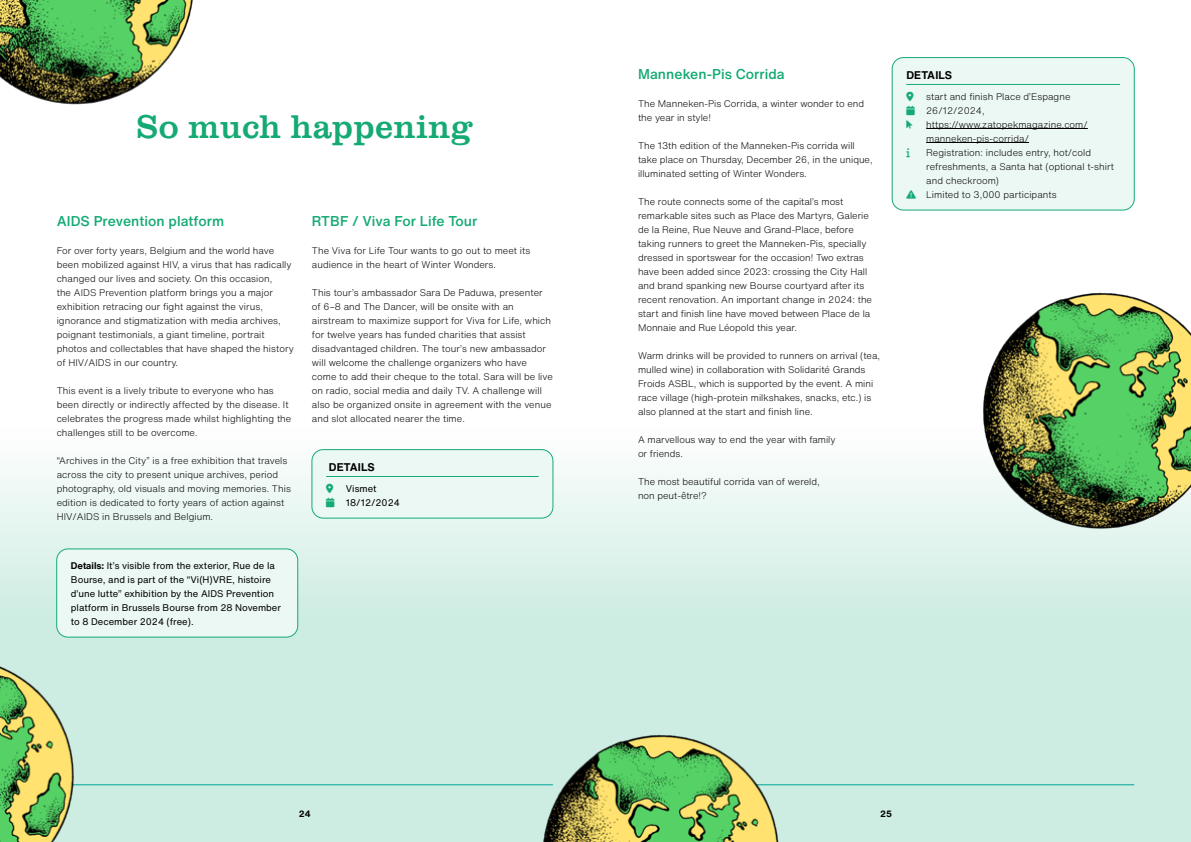
<style>
.page{position:relative;width:1191px;height:842px;background:#fff}
.page>*{position:absolute;margin:0;border:0;box-sizing:border-box;transform-origin:0 0}
.t1{font:34px "Clarendon URW";letter-spacing:.01em;color:#15aa74}
.t2{font:500 14px "Helvetica Now Text";letter-spacing:.005em;color:#15aa74}
.t3{font:700 11px "Helvetica Now Text";letter-spacing:.015em;color:#000}
.t4{font:300 9.5px/14px "Helvetica Now Text";letter-spacing:.005em;color:#000}
.t5{font:9.5px/14px "Helvetica Now Text";color:#000}
.t6{font:700 9px "Helvetica Now Text";color:#000}
.s1{font-weight:700}
</style>
<div class="page">
<div style="left:0;top:427px;width:1191px;height:415px;background:linear-gradient(to bottom,#f1f9f6,#c1e8da)"></div>
<div style="left:892px;top:58px;width:242px;height:152px;background:#ecf8f4;border-radius:11px"></div>
<div style="left:892px;top:57px;width:242px;height:153px;border:1px solid #15aa74;border-radius:11px"></div>
<hr style="left:906px;top:84px;width:214px;height:1px;background:#15aa74">
<hr style="left:926px;top:128px;width:161px;height:1px;background:#000">
<hr style="left:926px;top:142px;width:103px;height:1px;background:#000">
<div style="left:57px;top:549px;width:241px;height:88px;background:#ecf8f4;border-radius:11px"></div>
<div style="left:56px;top:549px;width:242px;height:88px;border:1px solid #15aa74;border-radius:11px"></div>
<div style="left:312px;top:450px;width:241px;height:68px;background:#ecf8f4;border-radius:11px"></div>
<div style="left:312px;top:449px;width:241px;height:69px;border:1px solid #15aa74;border-radius:11px"></div>
<hr style="left:326px;top:476px;width:213px;height:1px;background:#15aa74">
<hr style="left:638px;top:784px;width:496px;height:1px;background:#00a49a">
<img style="left:523px;top:723px;width:271px;height:119px">
<hr style="left:57px;top:784px;width:496px;height:1px;background:#00a49a">
<img style="left:0;top:645px;width:90px;height:197px">
<img style="left:972px;top:292px;width:219px;height:255px">
<img style="left:0;top:0;width:193px;height:105px">
<h1 class="t1" style="left:137px;top:102px;width:338px">So much happening</h1>
<h2 class="t2" style="left:57px;top:210px;width:169px">AIDS Prevention platform</h2>
<p class="t4" style="left:57px;top:243px;width:239px">For over forty years, Belgium and the world have been mobilized against HIV, a virus that has radically changed our lives and society. On this occasion,<br>the AIDS Prevention platform brings you a major exhibition retracing our fight against the virus, ignorance and stigmatization with media archives, poignant testimonials, a giant timeline, portrait photos and collectables that have shaped the history of HIV/AIDS in our country.</p>
<p class="t4" style="left:57px;top:383px;width:236px">This event is a lively tribute to everyone who has been directly or indirectly affected by the disease. It celebrates the progress made whilst highlighting the challenges still to be overcome.</p>
<p class="t4" style="left:57px;top:453px;width:236px">“Archives in the City” is a free exhibition that travels across the city to present unique archives, period photography, old visuals and moving memories. This edition is dedicated to forty years of action against HIV/AIDS in Brussels and Belgium.</p>
<p class="t5" style="left:71px;top:558px;width:211px"><span class="s1">Details:</span> It’s visible from the exterior, Rue de la Bourse, and is part of the “Vi(H)VRE, histoire d’une lutte” exhibition by the AIDS Prevention platform in Brussels Bourse from 28 November to 8 December 2024 (free).</p>
<h2 class="t2" style="left:312px;top:210px;width:167px">RTBF / Viva For Life Tour</h2>
<p class="t4" style="left:312px;top:243px;width:220px">The Viva for Life Tour wants to go out to meet its audience in the heart of Winter Wonders.</p>
<p class="t4" style="left:312px;top:285px;width:242px">This tour’s ambassador Sara De Paduwa, presenter of 6–8 and The Dancer, will be onsite with an airstream to maximize support for Viva for Life, which for twelve years has funded charities that assist disadvantaged children. The tour’s new ambassador will welcome the challenge organizers who have come to add their cheque to the total. Sara will be live on radio, social media and daily TV. A challenge will also be organized onsite in agreement with the venue and slot allocated nearer the time.</p>
<p class="t3" style="left:329px;top:458px;width:47px">DETAILS</p>
<p class="t5" style="left:346px;top:481px;width:55px">Vismet<br>18/12/2024</p>
<h2 class="t2" style="left:638px;top:63px;width:148px">Manneken-Pis Corrida</h2>
<p class="t4" style="left:638px;top:96px;width:228px">The Manneken-Pis Corrida, a winter wonder to end the year in style!</p>
<p class="t4" style="left:638px;top:138px;width:236px">The 13th edition of the Manneken-Pis corrida will take place on Thursday, December 26, in the unique, illuminated setting of Winter Wonders.</p>
<p class="t4" style="left:638px;top:194px;width:235px">The route connects some of the capital’s most remarkable sites such as Place des Martyrs, Galerie de la Reine, Rue Neuve and Grand-Place, before taking runners to greet the Manneken-Pis, specially dressed in sportswear for the occasion! Two extras have been added since 2023: crossing the City Hall and brand spanking new Bourse courtyard after its recent renovation. An important change in 2024: the start and finish line have moved between Place de la Monnaie and Rue Léopold this year.</p>
<p class="t4" style="left:638px;top:348px;width:243px">Warm drinks will be provided to runners on arrival (tea, mulled wine) in collaboration with Solidarité Grands Froids ASBL, which is supported by the event. A mini race village (high-protein milkshakes, snacks, etc.) is also planned at the start and finish line.</p>
<p class="t4" style="left:638px;top:432px;width:199px">A marvellous way to end the year with family or friends.</p>
<p class="t4" style="left:638px;top:474px;width:183px">The most beautiful corrida van of wereld, non peut-être!?</p>
<p class="t3" style="left:906px;top:66px;width:47px">DETAILS</p>
<p class="t4" style="left:926px;top:89px;width:189px">start and finish Place d’Espagne<br>26/12/2024, https://www.zatopekmagazine.com/ manneken-pis-corrida/<br>Registration: includes entry, hot/cold refreshments, a Santa hat (optional t-shirt and checkroom)<br>Limited to 3,000 participants</p>
<p class="t6" style="left:299px;top:807px;width:13px">24</p>
<p class="t6" style="left:880px;top:807px;width:13px">25</p>
</div>
